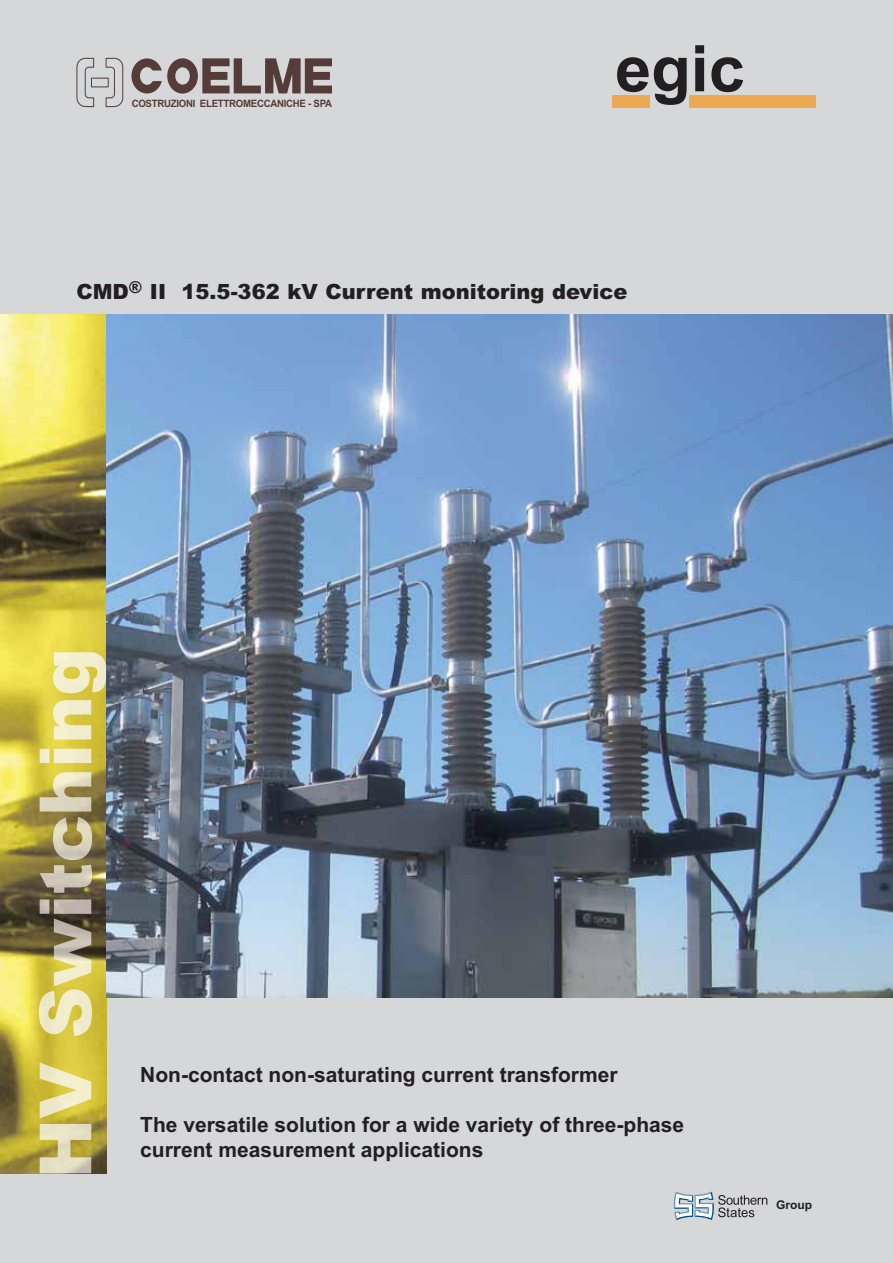
<style>
.page{position:relative;width:893px;height:1263px;background:#d5d7d8}
.page>*{position:absolute;margin:0;border:0;box-sizing:border-box;transform-origin:0 0}
.t1{font:700 21px/25.2px "Arial";color:#231f20}
.t2{font:900 21px "Arial";color:#231f20}
.t3{font:700 12px "Arial";color:#231f20}
.t4{font:700 10.2px "Arial";letter-spacing:-.03em;color:#553c39;scale:.95 1}
</style>
<div class="page">
<svg style="left:131px;top:58px;width:201px;height:36px"></svg>
<svg style="left:76px;top:57px;width:48px;height:51px"></svg>
<svg style="left:617px;top:57px;width:70px;height:48px"></svg>
<svg style="left:695px;top:45px;width:9px;height:46px"></svg>
<svg style="left:711px;top:57px;width:32px;height:35px"></svg>
<div style="left:612px;top:95px;width:38px;height:13px;background:#eda951"></div>
<div style="left:690px;top:95px;width:126px;height:13px;background:#eda951"></div>
<img style="left:0;top:315px;width:106px;height:859px">
<img style="left:39px;top:652px;width:67px;height:521px">
<svg style="left:674px;top:1192px;width:93px;height:28px"></svg>
<img style="left:106px;top:315px;width:787px;height:683px">
<p class="t4" style="left:132px;top:100px;width:212px">COSTRUZIONI ELETTROMECCANICHE - SPA</p>
<p class="t2" style="left:76px;top:284px;width:552px">CMD<sup>®</sup> II 15.5-362 kV Current monitoring device</p>
<p class="t1" style="left:140px;top:1064px;width:479px">Non-contact non-saturating current transformer</p>
<p class="t1" style="left:140px;top:1114px;width:545px">The versatile solution for a wide variety of three-phase current measurement applications</p>
<p class="t3" style="left:776px;top:1200px;width:37px">Group</p>
</div>
